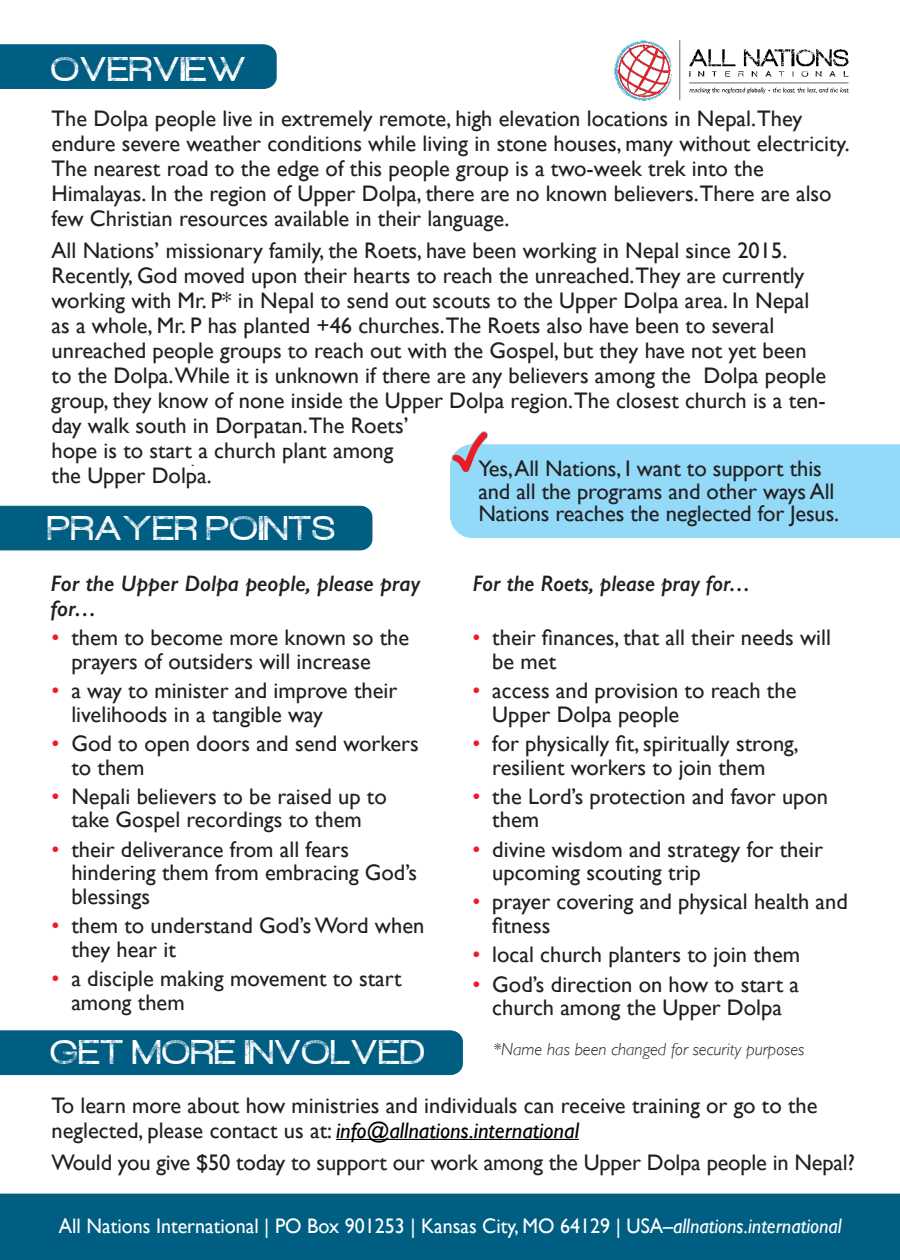
<style>
.page{position:relative;width:900px;height:1260px;background:#fff}
.page>*{position:absolute;margin:0;border:0;box-sizing:border-box;transform-origin:0 0}
.REDUX_Subheads{font:30px "Redux";letter-spacing:.025em;color:#fff}
.t1{font:22.5px/23.8px "Gill Sans";color:#231f20}
.PrayerPointsSubheads{font:italic 600 22.5px "Gill Sans";color:#231f20}
.PrayerPointsSubheads-2{font:italic 600 22.5px "Gill Sans";color:#231f20;scale:.95 1}
.Address{font:21px "Gill Sans";color:#fff;scale:.95 1}
.text{font:italic 300 17.5px "Gill Sans";color:#231f20}
.s1{color:#ed1b23}
.s2{font-style:italic;color:#000}
.s3{font-style:italic}
</style>
<div class="page">
<div style="left:0;top:45px;width:276px;height:44px;background:#005e83"></div>
<div style="left:0;top:1031px;width:462px;height:44px;background:#005e83"></div>
<svg style="left:450px;top:432px;width:450px;height:106px;background:#a0dbf6"></svg>
<img style="left:614px;top:40px;width:235px;height:61px">
<div style="left:0;top:1194px;width:900px;height:66px;background:#005e83"></div>
<div style="left:0;top:506px;width:372px;height:44px;background:#005e83"></div>
<hr style="left:336px;top:1139px;width:243px;height:1px;background:#000">
<p class="REDUX_Subheads" style="left:52px;top:53px;width:197px">OVERVIEW</p>
<p class="t1" style="left:52px;top:105px;width:800px;line-height:25px">The Dolpa people live in extremely remote, high elevation locations in Nepal.They endure severe weather conditions while living in stone houses, many without electricity.<br>The nearest road to the edge of this people group is a two-week trek into the Himalayas. In the region of Upper Dolpa, there are no known believers.There are also few Christian resources available in their language.</p>
<p class="t1" style="left:52px;top:238px;width:776px;line-height:25px">All Nations’ missionary family, the Roets, have been working in Nepal since 2015.<br>Recently, God moved upon their hearts to reach the unreached.They are currently working with Mr. P* in Nepal to send out scouts to the Upper Dolpa area. In Nepal as a whole, Mr. P has planted +46 churches.The Roets also have been to several unreached people groups to reach out with the Gospel, but they have not yet been to the Dolpa.While it is unknown if there are any believers among the Dolpa people group, they know of none inside the Upper Dolpa region.The closest church is a ten&shy;day walk south in Dorpatan.The Roets’<br>hope is to start a church plant among<br>the Upper Dolpa.</p>
<p class="t1" style="left:478px;top:457px;width:362px;line-height:22.5px">Yes, All Nations, I want to support this and all the programs and other ways All<br>Nations reaches the neglected for Jesus.</p>
<p class="REDUX_Subheads" style="left:48px;top:512px;width:289px">PRAYER POINTS</p>
<p class="PrayerPointsSubheads" style="left:50px;top:570px;width:371px">For the Upper Dolpa people, please pray</p>
<p class="PrayerPointsSubheads-2" style="left:472px;top:570px;width:294px">For the Roets, please pray for…</p>
<p class="PrayerPointsSubheads" style="left:50px;top:595px;width:48px">for…</p>
<p class="t1" style="left:71px;top:625px;width:339px;text-indent:-20px"><span class="s1">•</span> them to become more known so the prayers of outsiders will increase</p>
<p class="t1" style="left:71px;top:678px;width:327px;text-indent:-20px"><span class="s1">•</span> a way to minister and improve their livelihoods in a tangible way</p>
<p class="t1" style="left:71px;top:731px;width:349px;text-indent:-20px"><span class="s1">•</span> God to open doors and send workers to them</p>
<p class="t1" style="left:52px;top:784px;width:337px;text-align:center"><span class="s1">•</span> Nepali believers to be raised up to take Gospel recordings to them</p>
<p class="t1" style="left:71px;top:837px;width:347px;text-indent:-20px"><span class="s1">•</span> their deliverance from all fears hindering them from embracing God’s blessings</p>
<p class="t1" style="left:71px;top:914px;width:355px;text-indent:-20px"><span class="s1">•</span> them to understand God’s Word when they hear it</p>
<p class="t1" style="left:71px;top:966px;width:332px;text-indent:-20px"><span class="s1">•</span> a disciple making movement to start among them</p>
<p class="REDUX_Subheads" style="left:51px;top:1036px;width:376px">GET MORE INVOLVED</p>
<p class="t1" style="left:492px;top:625px;width:340px;text-indent:-20px"><span class="s1">•</span> their finances, that all their needs will be met</p>
<p class="t1" style="left:492px;top:678px;width:306px;text-indent:-20px"><span class="s1">•</span> access and provision to reach the<br>Upper Dolpa people</p>
<p class="t1" style="left:492px;top:731px;width:308px;text-indent:-20px"><span class="s1">•</span> for physically fit, spiritually strong, resilient workers to join them</p>
<p class="t1" style="left:492px;top:784px;width:337px;text-indent:-20px"><span class="s1">•</span> the Lord’s protection and favor upon them</p>
<p class="t1" style="left:492px;top:837px;width:332px;text-indent:-20px"><span class="s1">•</span> divine wisdom and strategy for their upcoming scouting trip</p>
<p class="t1" style="left:492px;top:890px;width:357px;text-indent:-20px"><span class="s1">•</span> prayer covering and physical health and fitness</p>
<p class="t1" style="left:472px;top:943px;width:329px"><span class="s1">•</span> local church planters to join them</p>
<p class="t1" style="left:472px;top:972px;width:328px;text-align:center"><span class="s1">•</span> God’s direction on how to start a church among the Upper Dolpa</p>
<p class="text" style="left:493px;top:1039px;width:313px">*Name has been changed for security purposes</p>
<p class="t1" style="left:52px;top:1092px;width:767px;line-height:25px">To learn more about how ministries and individuals can receive training or go to the neglected, please contact us at: <span class="s2">info@allnations.international</span></p>
<p class="t1" style="left:52px;top:1150px;width:805px">Would you give $50 today to support our work among the Upper Dolpa people in Nepal?</p>
<p class="Address" style="left:59px;top:1214px;width:825px">All Nations International | PO Box 901253 | Kansas City, MO 64129 | USA–<span class="s3">allnations.international</span></p>
</div>
